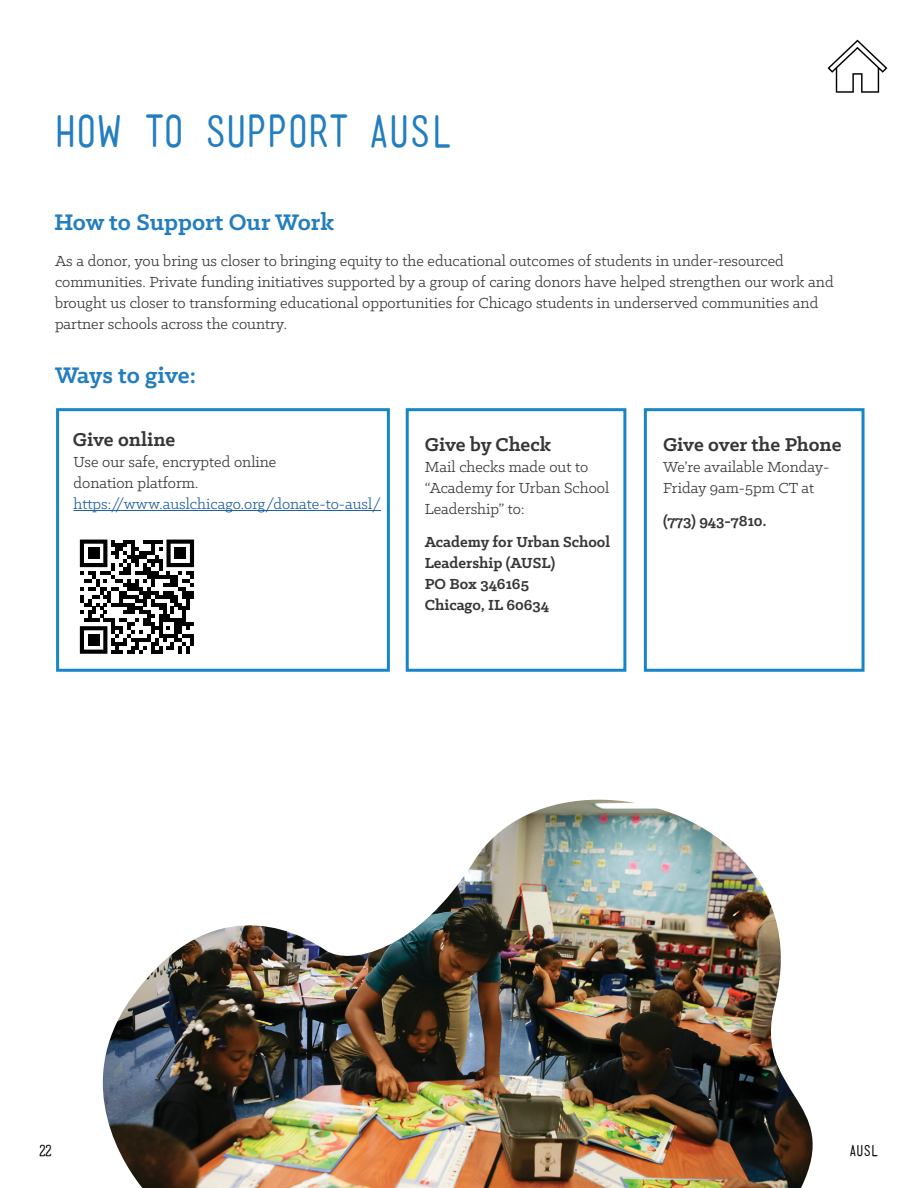
<style>
.page{position:relative;width:918px;height:1188px;background:#fff}
.page>*{position:absolute;margin:0;border:0;box-sizing:border-box;transform-origin:0 0}
.t1{font:43.5px "Mensch";color:#237ebf}
.t2{font:700 25.5px "Klinic Slab";color:#237ebf}
.t3{font:700 21px "Klinic Slab";color:#363636}
.t4{font:16.5px/21px "Klinic Slab";color:#363636}
.t5{font:700 16.5px/21px "Klinic Slab";color:#363636}
.t6{font:16.5px "Klinic Slab";color:#215e9e}
.t7{font:15px "Mensch";color:#000}
</style>
<div class="page">
<svg style="left:828px;top:40px;width:59px;height:53px"></svg>
<hr style="left:74px;top:510px;width:307px;height:1px;background:#215e9e">
<svg style="left:80px;top:540px;width:114px;height:114px"></svg>
<div style="left:88px;top:547px;width:12px;height:12px;background:#000"></div>
<div style="left:174px;top:547px;width:12px;height:12px;background:#000"></div>
<div style="left:88px;top:634px;width:12px;height:12px;background:#000"></div>
<img style="left:102px;top:800px;width:711px;height:388px">
<div style="left:56px;top:408px;width:334px;height:264px;border:3px solid #1885c7"></div>
<div style="left:406px;top:408px;width:220px;height:264px;border:3px solid #1885c7"></div>
<div style="left:644px;top:408px;width:221px;height:264px;border:3px solid #1885c7"></div>
<h1 class="t1" style="left:54px;top:111px;width:400px">HOW TO SUPPORT AUSL</h1>
<h2 class="t2" style="left:54px;top:206px;width:282px">How to Support Our Work</h2>
<p class="t4" style="left:55px;top:250px;width:780px">As a donor, you bring us closer to bringing equity to the educational outcomes of students in under-resourced communities. Private funding initiatives supported by a group of caring donors have helped strengthen our work and brought us closer to transforming educational opportunities for Chicago students in underserved communities and partner schools across the country.</p>
<h2 class="t2" style="left:55px;top:358px;width:142px">Ways to give:</h2>
<p class="t3" style="left:73px;top:426px;width:104px">Give online</p>
<p class="t4" style="left:74px;top:451px;width:204px">Use our safe, encrypted online donation platform.</p>
<p class="t6" style="left:74px;top:493px;width:309px">https://www.auslchicago.org/donate-to-ausl/</p>
<p class="t3" style="left:425px;top:431px;width:128px">Give by Check</p>
<p class="t4" style="left:425px;top:456px;width:186px">Mail checks made out to “Academy for Urban School<br>Leadership” to:</p>
<p class="t5" style="left:425px;top:531px;width:187px">Academy for Urban School<br>Leadership (AUSL)<br>PO Box 346165<br>Chicago, IL 60634</p>
<p class="t3" style="left:663px;top:431px;width:180px">Give over the Phone</p>
<p class="t4" style="left:663px;top:456px;width:168px">We’re available Monday-<br>Friday 9am-5pm CT at</p>
<p class="t5" style="left:663px;top:510px;width:105px">(773) 943-7810.</p>
<p class="t7" style="left:39px;top:1144px;width:14px">22</p>
<p class="t7" style="left:850px;top:1143px;width:30px">AUSL</p>
</div>
